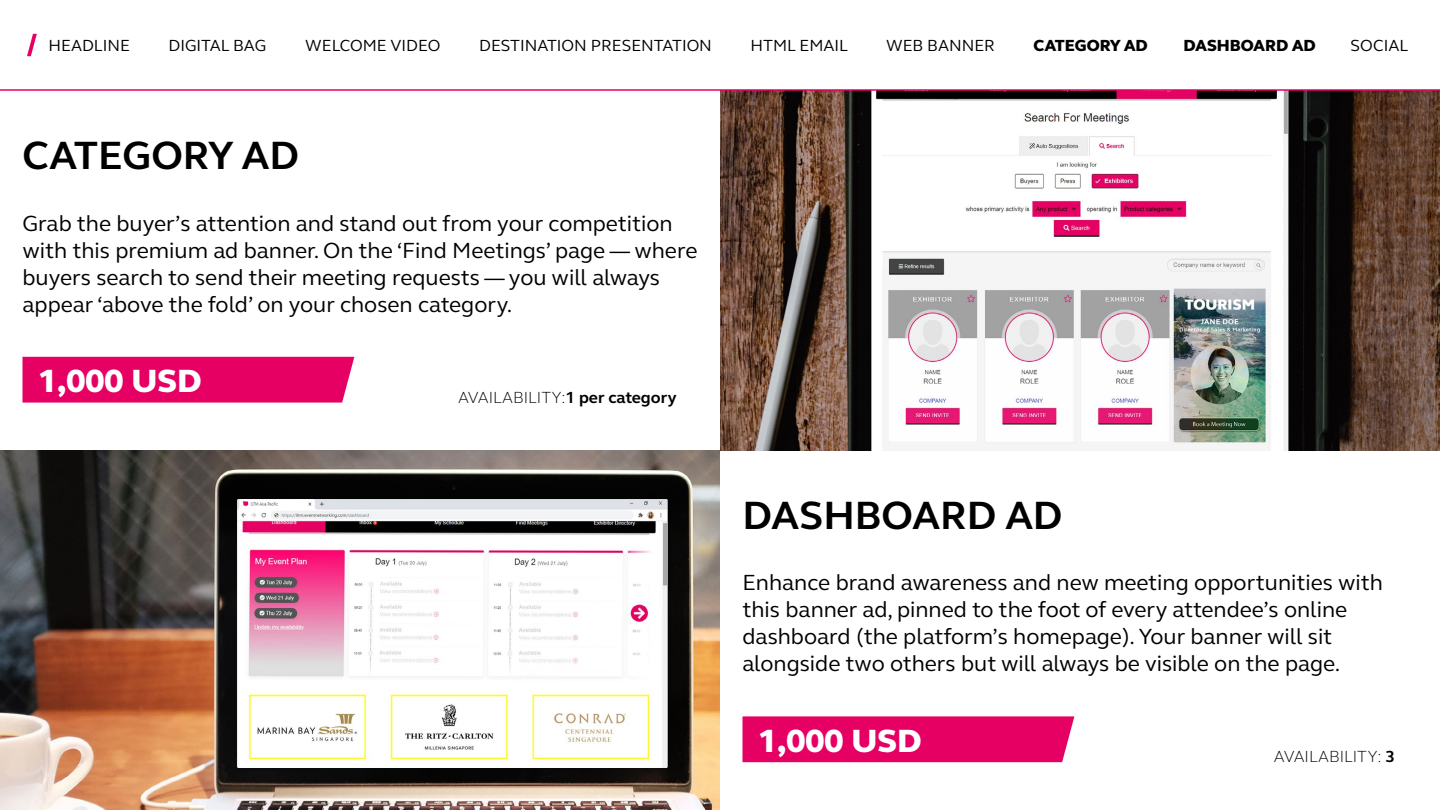
<style>
.page{position:relative;width:1440px;height:810px;background:#fff}
.page>*{position:absolute;margin:0;border:0;box-sizing:border-box;transform-origin:0 0}
.t1{font:700 40.5px "FS Elliot";color:#000}
.t2{font:800 33px "FS Elliot";color:#fff}
.t3{font:22.5px/27px "FS Elliot";color:#000}
.t4{font:16.5px "FS Elliot";color:#000}
.t5{font:300 16.5px "FS Elliot";color:#000}
.t6{font:800 16.5px "FS Elliot";color:#000}
.s1{font-weight:700}
</style>
<div class="page">
<img style="left:720px;top:91px;width:720px;height:359px">
<hr style="left:0;top:89px;width:1440px;height:2px;background:#e60064">
<img style="left:0;top:450px;width:720px;height:360px">
<div style="left:22px;top:357px;width:332px;height:46px;background:#e60064"></div>
<div style="left:742px;top:716px;width:332px;height:46px;background:#e60064"></div>
<svg style="left:27px;top:34px;width:10px;height:22px"></svg>
<p class="t4" style="left:48px;top:34px;width:83px">HEADLINE</p>
<p class="t4" style="left:169px;top:34px;width:100px">DIGITAL BAG</p>
<p class="t4" style="left:305px;top:34px;width:137px">WELCOME VIDEO</p>
<p class="t4" style="left:479px;top:34px;width:234px">DESTINATION PRESENTATION</p>
<p class="t4" style="left:751px;top:34px;width:99px">HTML EMAIL</p>
<p class="t4" style="left:886px;top:34px;width:110px">WEB BANNER</p>
<p class="t6" style="left:1034px;top:34px;width:116px">CATEGORY AD</p>
<p class="t6" style="left:1183px;top:34px;width:134px">DASHBOARD AD</p>
<p class="t4" style="left:1351px;top:34px;width:59px">SOCIAL</p>
<p class="t1" style="left:22px;top:128px;width:278px">CATEGORY AD</p>
<p class="t3" style="left:22px;top:209px;width:676px">Grab the buyer’s attention and stand out from your competition with this premium ad banner. On the ‘Find Meetings’ page — where buyers search to send their meeting requests — you will always appear ‘above the fold’ on your chosen category.</p>
<p class="t2" style="left:38px;top:359px;width:165px">1,000 USD</p>
<p class="t5" style="left:458px;top:386px;width:220px">AVAILABILITY:<span class="s1">1 per category</span></p>
<p class="t1" style="left:742px;top:488px;width:321px">DASHBOARD AD</p>
<p class="t3" style="left:742px;top:569px;width:642px">Enhance brand awareness and new meeting opportunities with this banner ad, pinned to the foot of every attendee’s online dashboard (the platform’s homepage). Your banner will sit alongside two others but will always be visible on the page.</p>
<p class="t2" style="left:758px;top:718px;width:165px">1,000 USD</p>
<p class="t5" style="left:1274px;top:746px;width:123px">AVAILABILITY: <span class="s1">3</span></p>
</div>
